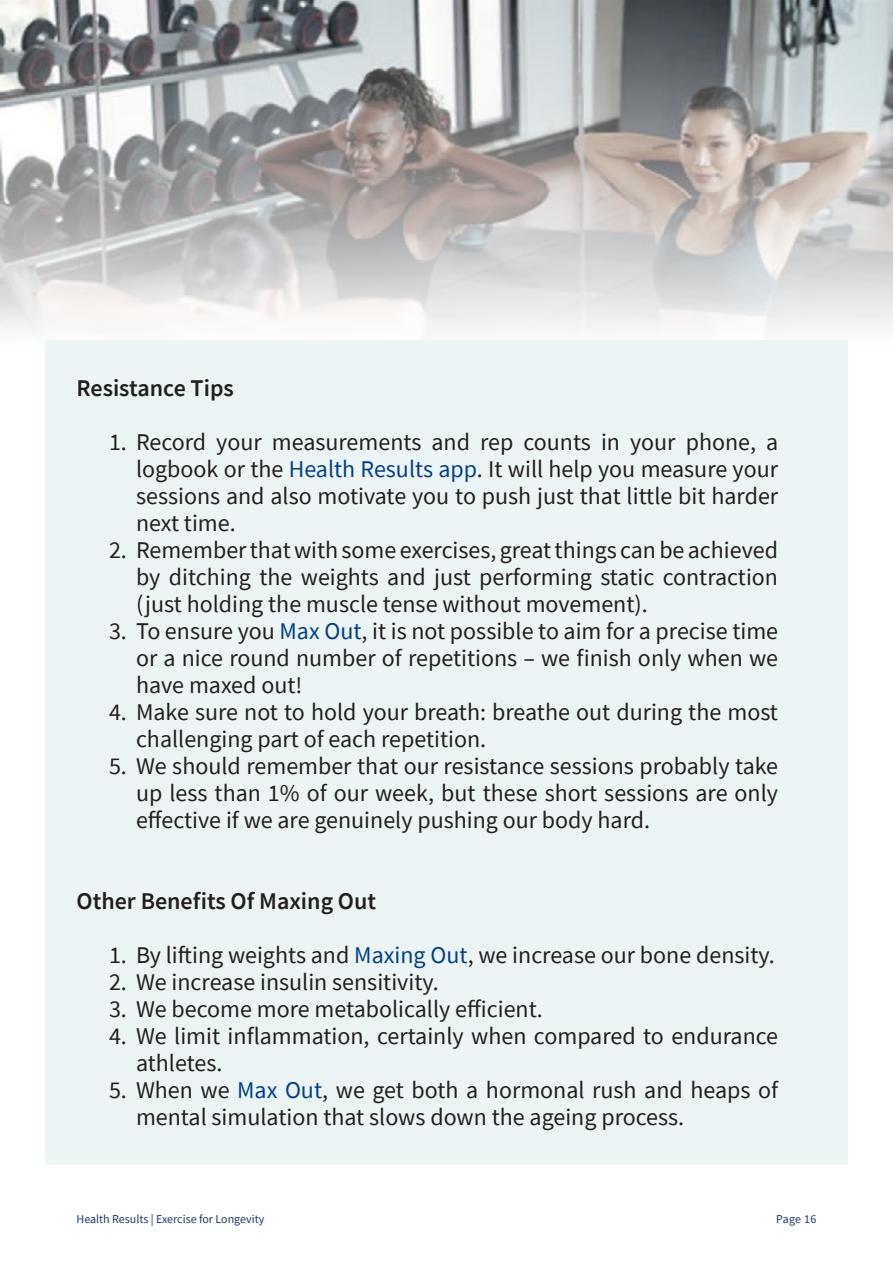
<style>
.page{position:relative;width:893px;height:1263px;background:#fff}
.page>*{position:absolute;margin:0;border:0;box-sizing:border-box;transform-origin:0 0}
.t1{font:24px/27px "Source Sans Pro";color:#231f20;text-align:justify}
.t2{font:600 24px "Source Sans Pro";color:#231f20}
.t3{font:12px "Source Sans Pro";color:#1e386a}
.s1{color:#033f85}
</style>
<div class="page">
<img style="left:0;top:0;width:893px;height:333px">
<div style="left:45px;top:340px;width:803px;height:825px;background:#edf4f5"></div>
<p class="t2" style="left:77px;top:372px;width:159px">Resistance Tips</p>
<p class="t1" style="left:136px;top:428px;width:644px;text-indent:-27px">1. Record your measurements and rep counts in your phone, a logbook or the <span class="s1">Health Results app</span>. It will help you measure your sessions and also motivate you to push just that little bit harder next time.</p>
<p class="t1" style="left:136px;top:536px;width:643px;text-indent:-27px">2. Remember that with some exercises, great things can be achieved by ditching the weights and just performing static contraction (just holding the muscle tense without movement).</p>
<p class="t1" style="left:136px;top:617px;width:644px;text-indent:-27px">3. To ensure you <span class="s1">Max Out</span>, it is not possible to aim for a precise time or a nice round number of repetitions – we finish only when we have maxed out!</p>
<p class="t1" style="left:136px;top:698px;width:643px;text-indent:-27px">4. Make sure not to hold your breath: breathe out during the most challenging part of each repetition.</p>
<p class="t1" style="left:136px;top:752px;width:644px;text-indent:-27px">5. We should remember that our resistance sessions probably take up less than 1% of our week, but these short sessions are only effective if we are genuinely pushing our body hard.</p>
<p class="t2" style="left:77px;top:885px;width:301px">Other Benefits Of Maxing Out</p>
<p class="t1" style="left:109px;top:941px;width:667px">1. By lifting weights and <span class="s1">Maxing Out</span>, we increase our bone density.</p>
<p class="t1" style="left:109px;top:968px;width:331px">2. We increase insulin sensitivity.</p>
<p class="t1" style="left:109px;top:995px;width:435px">3. We become more metabolically efficient.</p>
<p class="t1" style="left:136px;top:1022px;width:644px;text-indent:-27px">4. We limit inflammation, certainly when compared to endurance athletes.</p>
<p class="t1" style="left:136px;top:1076px;width:643px;text-indent:-27px">5. When we <span class="s1">Max Out</span>, we get both a hormonal rush and heaps of mental simulation that slows down the ageing process.</p>
<p class="t3" style="left:77px;top:1212px;width:189px">Health Results | Exercise for Longevity</p>
<p class="t3" style="left:776px;top:1212px;width:42px">Page 16</p>
</div>
